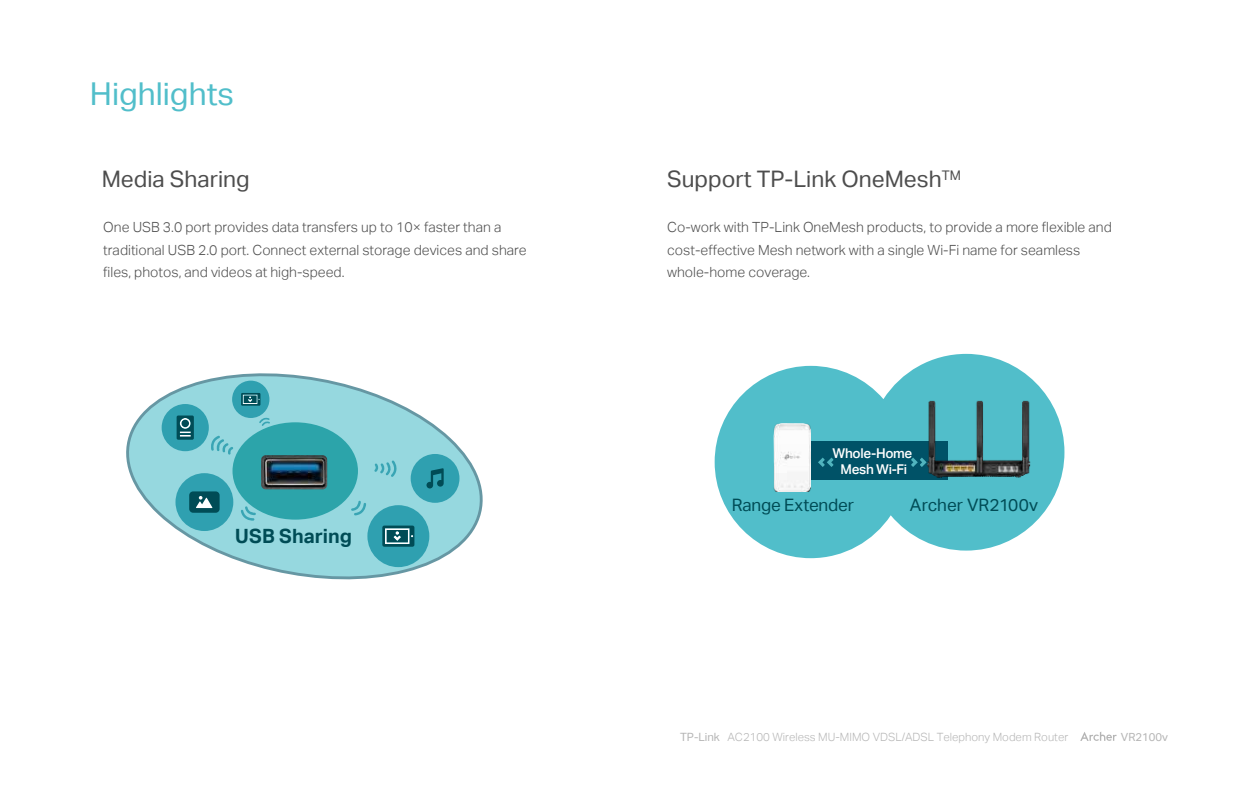
<style>
.page{position:relative;width:1260px;height:788px;background:#fff}
.page>*{position:absolute;margin:0;border:0;box-sizing:border-box;transform-origin:0 0}
.t1{font:31.5px "TP Link Aktiv Regular";color:#51beca}
.t2{font:22.75px "TP Link Aktiv Regular";color:#4d4d4d}
.t3{font:19.69px "TP Link Aktiv Bold";letter-spacing:.005em;color:#004c56}
.t4{font:17.15px "TP Link Aktiv Regular";letter-spacing:-.01em;color:#004c56}
.t5{font:14px/22.8px "TP Link Aktiv Light";color:#4d4d4d}
.t6{font:13.47px/16.2px "TP Link Aktiv Medium";letter-spacing:-.025em;color:#fff;text-align:center}
.t7{font:11.38px "TP Link Aktiv Light";color:#b5b5b5}
.t8{font:11.2px "TP Link Aktiv Regular";color:#b5b5b5}
.s1{font-family:"TP Link Aktiv Regular"}
</style>
<div class="page">
<svg style="left:1080px;top:732px;width:37px;height:8px"></svg>
<svg style="left:715px;top:354px;width:349px;height:204px;fill:#51beca"></svg>
<div style="left:789px;top:441px;width:159px;height:39px;background:#005267"></div>
<svg style="left:818px;top:457px;width:16px;height:10px"></svg>
<svg style="left:911px;top:457px;width:16px;height:10px"></svg>
<img style="left:773px;top:423px;width:38px;height:68px">
<img style="left:927px;top:400px;width:103px;height:82px">
<svg style="left:126px;top:373px;width:357px;height:206px"></svg>
<svg style="left:351px;top:500px;width:15px;height:15px"></svg>
<svg style="left:259px;top:418px;width:11px;height:8px"></svg>
<svg style="left:241px;top:506px;width:15px;height:14px"></svg>
<svg style="left:211px;top:435px;width:22px;height:19px"></svg>
<svg style="left:374px;top:460px;width:23px;height:17px"></svg>
<div style="left:233px;top:422px;width:125px;height:97px;background:#2ca4aa;border-radius:50%"></div>
<div style="left:162px;top:404px;width:47px;height:47px;background:#2fa0b0;border-radius:50%"></div>
<svg style="left:177px;top:415px;width:17px;height:24px"></svg>
<div style="left:411px;top:454px;width:48px;height:48px;background:#2fa0b0;border-radius:50%"></div>
<svg style="left:426px;top:468px;width:18px;height:20px"></svg>
<div style="left:176px;top:473px;width:57px;height:58px;background:#2fa0b0;border-radius:50%"></div>
<div style="left:189px;top:491px;width:31px;height:21px;background:#004c56;border-radius:4px"></div>
<svg style="left:196px;top:496px;width:16px;height:12px"></svg>
<svg style="left:232px;top:380px;width:37px;height:38px"></svg>
<svg style="left:241px;top:393px;width:19px;height:12px"></svg>
<div style="left:367px;top:505px;width:62px;height:62px;background:#2fa0b0;border-radius:50%"></div>
<svg style="left:382px;top:525px;width:32px;height:21px"></svg>
<img style="left:261px;top:455px;width:66px;height:34px">
<h1 class="t1" style="left:90px;top:82px;width:146px">Highlights</h1>
<h2 class="t2" style="left:102px;top:170px;width:149px">Media Sharing</h2>
<h2 class="t2" style="left:667px;top:170px;width:295px">Support TP-Link OneMesh<sup>TM</sup></h2>
<p class="t5" style="left:103px;top:217px;width:425px">One USB 3.0 port provides data transfers up to 10× faster than a traditional USB 2.0 port. Connect external storage devices and share files, photos, and videos at high-speed.</p>
<p class="t5" style="left:667px;top:216px;width:446px">Co-work with TP-Link OneMesh products, to provide a more flexible and cost-effective Mesh network with a single Wi-Fi name for seamless whole-home coverage.</p>
<h3 class="t3" style="left:235px;top:528px;width:118px">USB Sharing</h3>
<p class="t6" style="left:833px;top:446px;width:81px">Whole-Home<br>Mesh Wi-Fi</p>
<p class="t4" style="left:732px;top:498px;width:124px">Range Extender</p>
<p class="t4" style="left:910px;top:498px;width:130px">Archer VR2100v</p>
<p class="t7" style="left:680px;top:732px;width:390px"><span class="s1">TP-Link</span> AC2100 Wireless MU-MIMO VDSL/ADSL Telephony Modem Router</p>
<p class="t8" style="left:1121px;top:732px;width:49px">VR2100v</p>
</div>
